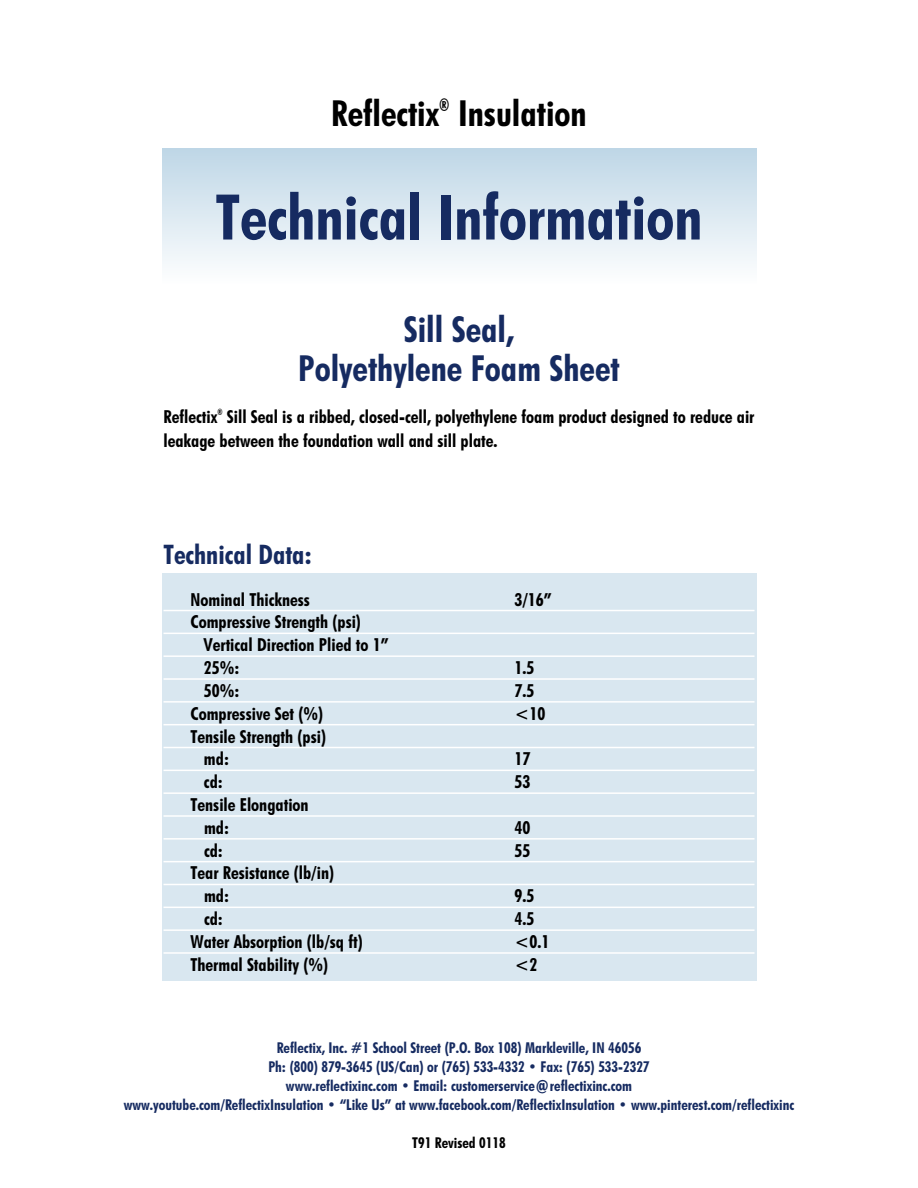
<style>
.page{position:relative;width:918px;height:1188px;background:#fff}
.page>*{position:absolute;margin:0;border:0;box-sizing:border-box;transform-origin:0 0}
.t1{font:700 63px "Futuri Condensed SW";color:#162b61}
.t2{font:700 36px/39px "Futuri Condensed SW";color:#162b61;text-align:center}
.t3{font:700 36px "Futuri Condensed SW";color:#000}
.t4{font:700 27px "Futuri Condensed SW";color:#162b61}
.t5{font:700 18px/22.8px "Futuri Condensed SW";color:#000}
.t6{font:700 15px/19px "Futuri Condensed SW";color:#162b61;text-align:center}
.t7{font:700 15px "Futuri Condensed SW";color:#000}
</style>
<div class="page">
<div style="left:162px;top:148px;width:594px;height:136px;background:linear-gradient(to bottom,#bed6e6,#fdfefe)"></div>
<div style="left:162px;top:573px;width:594px;height:408px;background:#d9e7f0"></div>
<hr style="left:164px;top:610px;width:590px;height:1px;background:#fff">
<hr style="left:164px;top:633px;width:590px;height:1px;background:#fff">
<hr style="left:164px;top:655px;width:590px;height:2px;background:#fff">
<hr style="left:164px;top:678px;width:590px;height:2px;background:#fff">
<hr style="left:164px;top:701px;width:590px;height:2px;background:#fff">
<hr style="left:164px;top:724px;width:590px;height:1px;background:#fff">
<hr style="left:164px;top:747px;width:590px;height:1px;background:#fff">
<hr style="left:164px;top:770px;width:590px;height:1px;background:#fff">
<hr style="left:164px;top:792px;width:590px;height:2px;background:#fff">
<hr style="left:164px;top:815px;width:590px;height:2px;background:#fff">
<hr style="left:164px;top:838px;width:590px;height:2px;background:#fff">
<hr style="left:164px;top:861px;width:590px;height:1px;background:#fff">
<hr style="left:164px;top:884px;width:590px;height:1px;background:#fff">
<hr style="left:164px;top:907px;width:590px;height:1px;background:#fff">
<hr style="left:164px;top:929px;width:590px;height:2px;background:#fff">
<hr style="left:164px;top:952px;width:590px;height:2px;background:#fff">
<h2 class="t3" style="left:331px;top:92px;width:257px">Reflectix<sup>®</sup> Insulation</h2>
<h1 class="t1" style="left:215px;top:181px;width:489px">Technical Information</h1>
<h2 class="t2" style="left:298px;top:310px;width:323px">Sill Seal,<br>Polyethylene Foam Sheet</h2>
<p class="t5" style="left:163px;top:404px;width:593px;line-height:24px">Reflectix<sup>®</sup> Sill Seal is a ribbed, closed-cell, polyethylene foam product designed to reduce air leakage between the foundation wall and sill plate.</p>
<h3 class="t4" style="left:164px;top:539px;width:150px">Technical Data:</h3>
<p class="t5" style="left:190px;top:588px;width:121px">Nominal Thickness</p>
<p class="t5" style="left:514px;top:588px;width:39px">3/16”</p>
<p class="t5" style="left:204px;top:611px;width:186px;text-indent:-14px">Compressive Strength (psi)<br>Vertical Direction Plied to 1”<br>25%:</p>
<p class="t5" style="left:515px;top:656px;width:21px">1.5</p>
<p class="t5" style="left:204px;top:679px;width:37px">50%:</p>
<p class="t5" style="left:515px;top:679px;width:21px">7.5</p>
<p class="t5" style="left:190px;top:702px;width:134px">Compressive Set (%)</p>
<p class="t5" style="left:514px;top:702px;width:32px">&lt;10</p>
<p class="t5" style="left:204px;top:725px;width:124px;text-indent:-14px">Tensile Strength (psi) md:</p>
<p class="t5" style="left:515px;top:748px;width:17px">17</p>
<p class="t5" style="left:204px;top:771px;width:20px">cd:</p>
<p class="t5" style="left:514px;top:771px;width:17px">53</p>
<p class="t5" style="left:204px;top:793px;width:106px;text-indent:-14px">Tensile Elongation md:</p>
<p class="t5" style="left:515px;top:816px;width:17px">40</p>
<p class="t5" style="left:204px;top:839px;width:20px">cd:</p>
<p class="t5" style="left:515px;top:839px;width:17px">55</p>
<p class="t5" style="left:204px;top:862px;width:132px;text-indent:-14px">Tear Resistance (lb/in) md:</p>
<p class="t5" style="left:515px;top:885px;width:21px">9.5</p>
<p class="t5" style="left:204px;top:908px;width:20px">cd:</p>
<p class="t5" style="left:515px;top:908px;width:21px">4.5</p>
<p class="t5" style="left:191px;top:930px;width:174px">Water Absorption (lb/sq ft)</p>
<p class="t5" style="left:515px;top:930px;width:36px">&lt;0.1</p>
<p class="t5" style="left:191px;top:953px;width:139px">Thermal Stability (%)</p>
<p class="t5" style="left:515px;top:953px;width:24px">&lt;2</p>
<p class="t6" style="left:124px;top:1039px;width:672px">Reflectix, Inc. #1 School Street (P.O. Box 108) Markleville, IN 46056<br>Ph: (800) 879-3645 (US/Can) or (765) 533-4332 • Fax: (765) 533-2327<br>www.reflectixinc.com • Email: customerservice@reflectixinc.com<br>www.youtube.com/ReflectixInsulation • “Like Us” at www.facebook.com/ReflectixInsulation • www.pinterest.com/reflectixinc</p>
<p class="t7" style="left:412px;top:1134px;width:95px">T91 Revised 0118</p>
</div>
